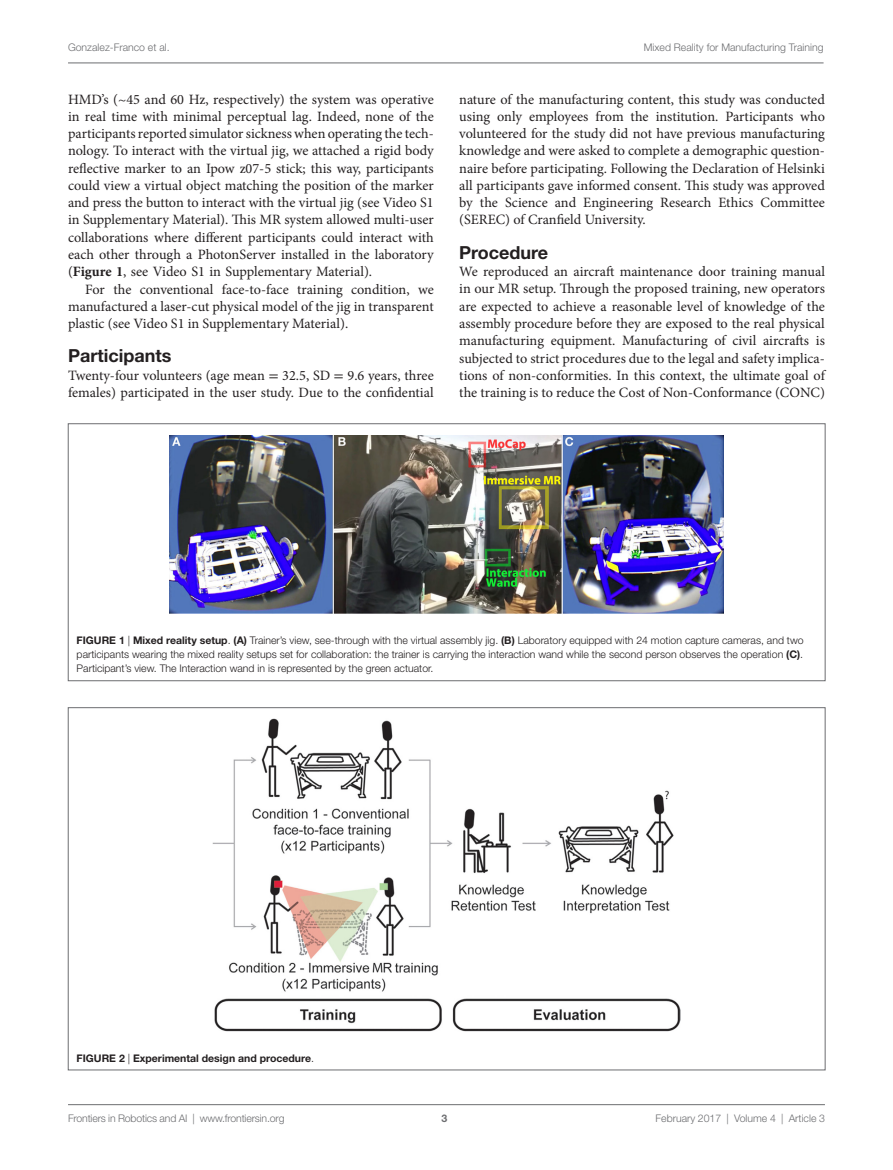
<style>
.page{position:relative;width:893px;height:1170px;background:#fff}
.page>*{position:absolute;margin:0;border:0;box-sizing:border-box;transform-origin:0 0}
.t1{font:700 18px "Helvetica Neue LT Std";color:#231f20}
.t2{font:14.25px/17.2px "Minion Pro";color:#231f20;text-align:justify}
.t3{font:300 10.5px/14.2px "Helvetica Neue LT Std";color:#231f20;text-align:justify}
.t4{font:300 10.5px "Helvetica Neue LT Std";color:#6c6d70}
.t5{font:700 10.5px "Helvetica Neue LT Std";color:#231f20}
.t6{font:700 10.5px "Helvetica Neue LT Std";color:#6c6d70}
.s1{font-weight:700}
.s2{font-family:"STIX General"}
.s3{font-weight:300}
</style>
<div class="page">
<img style="left:170px;top:435px;width:554px;height:178px">
<div style="left:68px;top:423px;width:757px;height:258px;border:1px solid #6c6d70"></div>
<img style="left:213px;top:719px;width:468px;height:312px">
<hr style="left:68px;top:1104px;width:757px;height:1px;background:#6c6d70">
<hr style="left:68px;top:63px;width:755px;height:1px;background:#6c6d70">
<p class="t4" style="left:68px;top:41px;width:103px">Gonzalez-Franco et al.</p>
<p class="t4" style="left:644px;top:41px;width:181px">Mixed Reality for Manufacturing Training</p>
<p class="t2" style="left:68px;top:90px;width:367px">HMD’s (~45 and 60 Hz, respectively) the system was operative in real time with minimal perceptual lag. Indeed, none of the participants reported simulator sickness when operating the tech&shy;nology. To interact with the virtual jig, we attached a rigid body reflective marker to an Ipow z07-5 stick; this way, participants could view a virtual object matching the position of the marker and press the button to interact with the virtual jig (see Video S1 in Supplementary Material). This MR system allowed multi-user collaborations where different participants could interact with each other through a PhotonServer installed in the laboratory (<span class="s1">Figure 1</span>, see Video S1 in Supplementary Material).</p>
<p class="t2" style="left:68px;top:280px;width:367px;text-indent:17px">For the conventional face-to-face training condition, we manufactured a laser-cut physical model of the jig in transparent plastic (see Video S1 in Supplementary Material).</p>
<p class="t1" style="left:68px;top:345px;width:105px">Participants</p>
<p class="t2" style="left:68px;top:366px;width:367px">Twenty-four volunteers (age mean <span class="s2">=</span> 32.5, SD <span class="s2">=</span> 9.6 years, three females) participated in the user study. Due to the confidential</p>
<p class="t2" style="left:459px;top:90px;width:367px">nature of the manufacturing content, this study was conducted using only employees from the institution. Participants who volunteered for the study did not have previous manufacturing knowledge and were asked to complete a demographic question&shy;naire before participating. Following the Declaration of Helsinki all participants gave informed consent. This study was approved by the Science and Engineering Research Ethics Committee (SEREC) of Cranfield University.</p>
<p class="t1" style="left:459px;top:241px;width:91px">Procedure</p>
<p class="t2" style="left:459px;top:263px;width:367px">We reproduced an aircraft maintenance door training manual in our MR setup. Through the proposed training, new operators are expected to achieve a reasonable level of knowledge of the assembly procedure before they are exposed to the real physical manufacturing equipment. Manufacturing of civil aircrafts is subjected to strict procedures due to the legal and safety implica&shy;tions of non-conformities. In this context, the ultimate goal of the training is to reduce the Cost of Non-Conformance (CONC)</p>
<p class="t3" style="left:77px;top:632px;width:728px"><span class="s1">FIG URE 1</span> | <span class="s1">Mixed reality setup</span>. <span class="s1">(A)</span> Trainer’s view, see-through with the virtual assembly jig. <span class="s1">(B)</span> Laboratory equipped with 24 motion capture cameras, and two participants wearing the mixed reality setups set for collaboration: the trainer is carrying the interaction wand while the second person observes the operation <span class="s1">(C)</span>.<br>Participant’s view. The Interaction wand in is represented by the green actuator.</p>
<p class="t5" style="left:77px;top:1051px;width:239px">FIG URE 2 <span class="s3">|</span> Experimental design and procedure<span class="s3">.</span></p>
<p class="t4" style="left:68px;top:1111px;width:218px">Frontiers in Robotics and AI | www.frontiersin.org</p>
<p class="t4" style="left:656px;top:1111px;width:171px">February 2017 | Volume 4 | Article 3</p>
<p class="t6" style="left:441px;top:1111px;width:7px">3</p>
</div>
